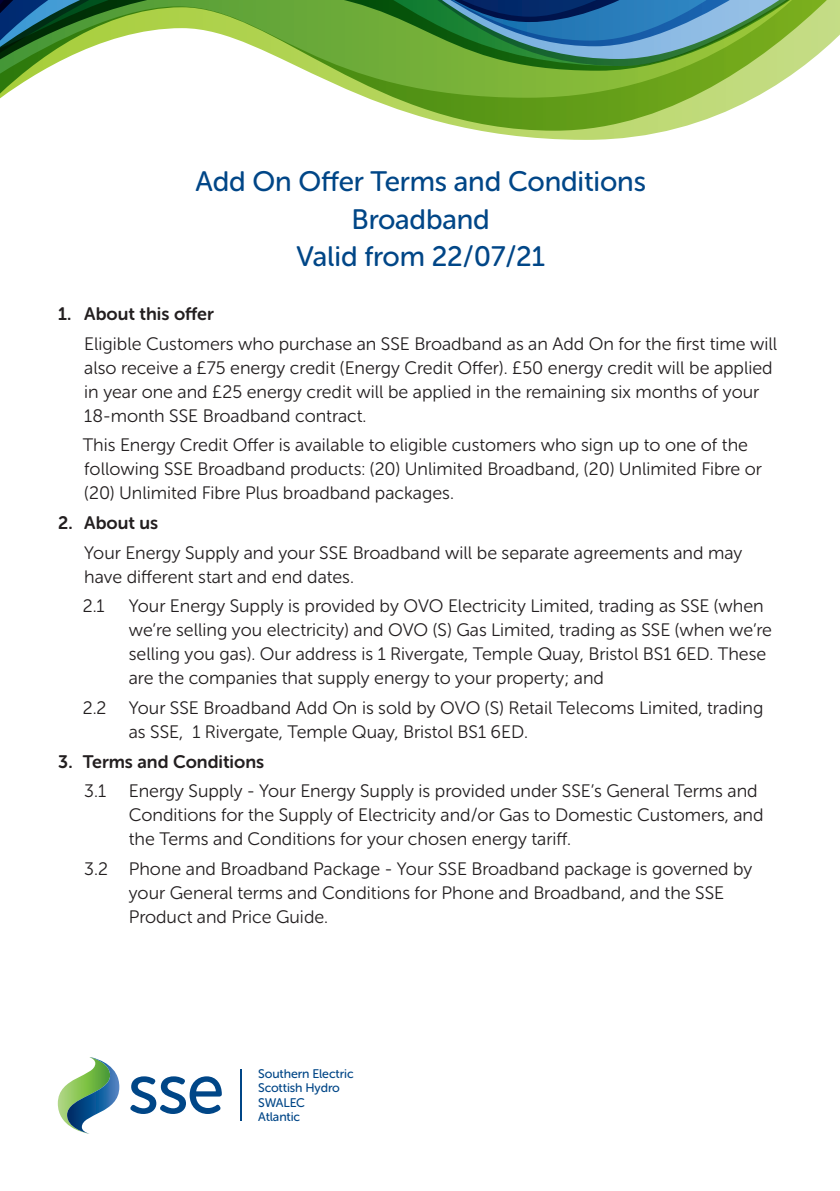
<style>
.page{position:relative;width:840px;height:1191px;background:#fff}
.page>*{position:absolute;margin:0;border:0;box-sizing:border-box;transform-origin:0 0}
.t1{font:28px/37.6px "Museo Sans Rounded 500";letter-spacing:-.005em;color:#004687;text-align:center}
.t2{font:18px/24px "Museo Sans Rounded 300";color:#231f20}
.t3{font:18px "Museo Sans Rounded 700";color:#231f20}
.t4{font:12.4px/14.4px "Museo Sans Rounded 500";letter-spacing:-.01em;color:#004687}
</style>
<div class="page">
<svg style="left:58px;top:1057px;width:61px;height:76px"></svg>
<svg style="left:130px;top:1076px;width:92px;height:38px"></svg>
<hr style="left:240px;top:1069px;width:1px;height:52px;background:#004687">
<svg style="left:482px;top:131px;width:184px;height:9px"></svg>
<svg style="left:0;top:0;width:839px;height:131px"></svg>
<svg style="left:0;top:0;width:813px;height:71px"></svg>
<svg style="left:414px;top:0;width:399px;height:66px;background:#4e8c74"></svg>
<svg style="left:0;top:0;width:122px;height:64px;background:#54875c"></svg>
<h1 class="t1" style="left:195px;top:163px;width:451px">Add On Offer Terms and Conditions<br>Broadband<br>Valid from 22/07/21</h1>
<p class="t3" style="left:58px;top:304px;width:157px">1. About this offer</p>
<p class="t2" style="left:84px;top:331px;width:694px">Eligible Customers who purchase an SSE Broadband as an Add On for the first time will also receive a £75 energy credit (Energy Credit Offer). £50 energy credit will be applied in year one and £25 energy credit will be applied in the remaining six months of your 18-month SSE Broadband contract.</p>
<p class="t2" style="left:83px;top:433px;width:680px">This Energy Credit Offer is available to eligible customers who sign up to one of the following SSE Broadband products: (20) Unlimited Broadband, (20) Unlimited Fibre or (20) Unlimited Fibre Plus broadband packages.</p>
<p class="t3" style="left:58px;top:512px;width:101px">2. About us</p>
<p class="t2" style="left:84px;top:540px;width:659px">Your Energy Supply and your SSE Broadband will be separate agreements and may have different start and end dates.</p>
<p class="t2" style="left:83px;top:594px;width:23px">2.1</p>
<p class="t2" style="left:129px;top:594px;width:644px">Your Energy Supply is provided by OVO Electricity Limited, trading as SSE (when we’re selling you electricity) and OVO (S) Gas Limited, trading as SSE (when we’re selling you gas). Our address is 1 Rivergate, Temple Quay, Bristol BS1 6ED. These are the companies that supply energy to your property; and</p>
<p class="t2" style="left:129px;top:696px;width:635px;text-indent:-46px">2.2 Your SSE Broadband Add On is sold by OVO (S) Retail Telecoms Limited, trading as SSE, 1 Rivergate, Temple Quay, Bristol BS1 6ED.</p>
<p class="t3" style="left:58px;top:751px;width:207px">3. Terms and Conditions</p>
<p class="t2" style="left:84px;top:779px;width:23px">3.1</p>
<p class="t2" style="left:129px;top:779px;width:636px">Energy Supply - Your Energy Supply is provided under SSE’s General Terms and<br>Conditions for the Supply of Electricity and/or Gas to Domestic Customers, and the Terms and Conditions for your chosen energy tariff.</p>
<p class="t2" style="left:129px;top:857px;width:624px;text-indent:-44px">3.2 Phone and Broadband Package - Your SSE Broadband package is governed by your General terms and Conditions for Phone and Broadband, and the SSE<br>Product and Price Guide.</p>
<p class="t4" style="left:258px;top:1066px;width:97px">Southern Electric<br>Scottish Hydro<br>SWALEC<br>Atlantic</p>
</div>
